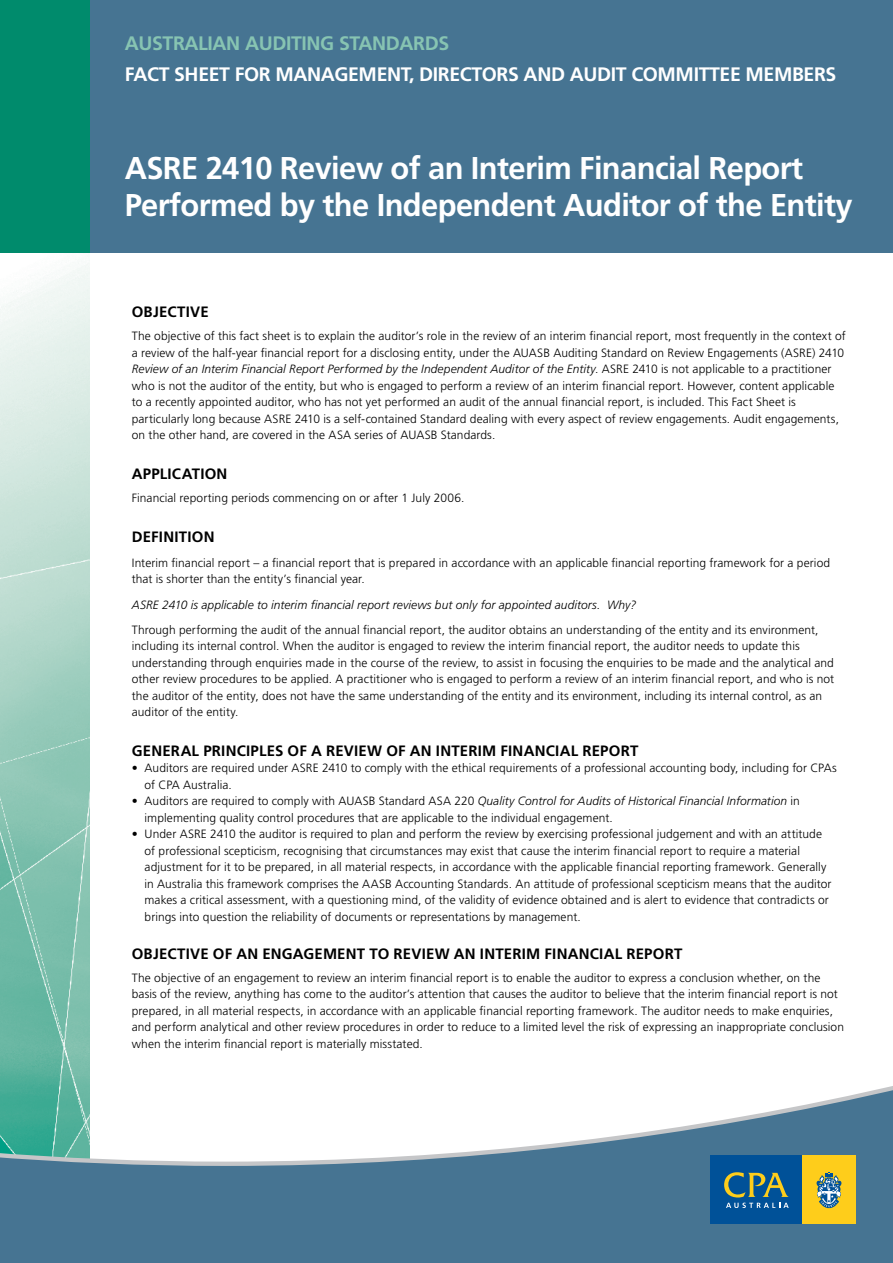
<style>
.page{position:relative;width:893px;height:1263px;background:#fff}
.page>*{position:absolute;margin:0;border:0;box-sizing:border-box;transform-origin:0 0}
.t1{font:700 31.5px/37.5px "Frutiger";letter-spacing:-.02em;color:#fff}
.t2{font:700 19.5px "Frutiger";letter-spacing:-.02em;color:#fff}
.t3{font:700 19.5px "Frutiger";letter-spacing:-.02em;color:#87c4b2}
.t4{font:700 18px/21.8px "Helvetica";color:#000;text-align:center}
.t5{font:700 15px "Frutiger";letter-spacing:.015em;color:#000}
.t6{font:300 12px/16.5px "Frutiger";letter-spacing:.005em;color:#000}
.t7{font:italic 300 12px "Frutiger";letter-spacing:.005em;color:#000}
.s1{font-style:italic}
.s2{font-weight:400}
</style>
<div class="page">
<img style="left:0;top:263px;width:89px;height:819px">
<div style="left:0;top:0;width:893px;height:253px;background:#467492"></div>
<div style="left:0;top:0;width:89px;height:253px;background:#008b6c"></div>
<div style="left:0;top:1166px;width:893px;height:97px;background:#467492"></div>
<div style="left:710px;top:1156px;width:92px;height:68px;background:#005198"></div>
<div style="left:802px;top:1156px;width:54px;height:68px;background:#fecd1b"></div>
<svg style="left:816px;top:1172px;width:26px;height:36px"></svg>
<svg style="left:724px;top:1172px;width:65px;height:36px"></svg>
<svg style="left:0;top:1082px;width:893px;height:84px"></svg>
<h2 class="t3" style="left:125px;top:32px;width:326px">AUSTRALIAN AUDITING STANDARDS</h2>
<h2 class="t2" style="left:125px;top:62px;width:713px">FACT SHEET FOR MANAGEMENT, DIRECTORS AND AUDIT COMMITTEE MEMBERS</h2>
<h1 class="t1" style="left:125px;top:149px;width:729px">ASRE 2410 REVIEW OF AN INTERIM FINANCIAL REPORT<br>PERFORMED BY THE INDEPENDENT AUDITOR OF THE ENTITY</h1>
<p class="t5" style="left:132px;top:303px;width:78px">OBJECTIVE</p>
<p class="t6" style="left:132px;top:328px;width:715px">The objective of this fact sheet is to explain the auditor’s role in the review of an interim financial report, most frequently in the context of a review of the half-year financial report for a disclosing entity, under the AUASB Auditing Standard on Review Engagements (ASRE) 2410<br><span class="s1">Review of an Interim Financial Report Performed by the Independent Auditor of the Entity</span>. ASRE 2410 is not applicable to a practitioner who is not the auditor of the entity, but who is engaged to perform a review of an interim financial report. However, content applicable to a recently appointed auditor, who has not yet performed an audit of the annual financial report, is included. This Fact Sheet is particularly long because ASRE 2410 is a self-contained Standard dealing with every aspect of review engagements. Audit engagements, on the other hand, are covered in the ASA series of AUASB Standards.</p>
<p class="t5" style="left:132px;top:465px;width:19px">APPLI</p>
<p class="t5" style="left:172px;top:465px;width:20px">CATION</p>
<p class="t6" style="left:132px;top:490px;width:334px">Financial reporting periods commencing on or after 1 July 2006.</p>
<p class="t5" style="left:132px;top:528px;width:29px">DEFINITION</p>
<p class="t6" style="left:132px;top:555px;width:700px">Interim financial report – a financial report that is prepared in accordance with an applicable financial reporting framework for a period that is shorter than the entity’s financial year.</p>
<p class="t7" style="left:132px;top:597px;width:506px">ASRE 2410 is applicable to interim financial report reviews but only for appointed auditors. Why?</p>
<p class="t6" style="left:132px;top:621px;width:704px">Through performing the audit of the annual financial report, the auditor obtains an understanding of the entity and its environment, including its internal control. When the auditor is engaged to review the interim financial report, the auditor needs to update this understanding through enquiries made in the course of the review, to assist in focusing the enquiries to be made and the analytical and other review procedures to be applied. A practitioner who is engaged to perform a review of an interim financial report, and who is not the auditor of the entity, does not have the same understanding of the entity and its environment, including its internal control, as an auditor of the entity.</p>
<p class="t5" style="left:132px;top:742px;width:50px">GENERAL</p>
<p class="t5" style="left:203px;top:742px;width:9px">PRIN</p>
<p class="t5" style="left:237px;top:742px;width:242px">CIPLES OF A REVIEW OF AN INTERIM</p>
<p class="t5" style="left:501px;top:742px;width:10px">FINAN</p>
<p class="t5" style="left:546px;top:742px;width:18px">CIAL</p>
<p class="t5" style="left:582px;top:742px;width:29px">REPORT</p>
<p class="t6" style="left:145px;top:760px;width:694px;text-indent:-13px">• Auditors are required under ASRE 2410 to comply with the ethical requirements of a professional accounting body, including for CPAs of CPA Australia.</p>
<p class="t6" style="left:145px;top:793px;width:657px;text-indent:-13px">• Auditors are required to comply with AUASB Standard ASA 220 <span class="s1">Quality Control for Audits of Historical Financial Information</span> in implementing quality control procedures that are applicable to the individual engagement.</p>
<p class="t6" style="left:145px;top:826px;width:689px;text-indent:-13px">• Under ASRE 2410 the auditor is required to plan and perform the review by exercising professional judgement and with an attitude of professional scepticism, recognising that circumstances may exist that cause the interim financial report to require a material adjustment for it to be prepared, in all material respects, in accordance with the applicable financial reporting framework. Generally in Australia this framework comprises the AASB Accounting Standards. An attitude of professional scepticism means that the auditor makes a critical assessment, with a questioning mind, of the validity of evidence obtained and is alert to evidence that contradicts or brings into question the reliability of documents or representations by management.</p>
<p class="t5" style="left:132px;top:945px;width:151px">OBJECTIVE OF AN ENGAG</p>
<p class="t5" style="left:315px;top:945px;width:208px">EMENT TO REVIEW AN INTERIM</p>
<p class="t5" style="left:545px;top:945px;width:10px">FINAN</p>
<p class="t5" style="left:590px;top:945px;width:18px">CIAL</p>
<p class="t5" style="left:626px;top:945px;width:29px">REPORT</p>
<p class="t6" style="left:132px;top:969px;width:714px">The objective of an engagement to review an interim financial report is to enable the auditor to express a conclusion whether, on the basis of the review, anything has come to the auditor’s attention that causes the auditor to believe that the interim financial report is not prepared, in all material respects, in accordance with an applicable financial reporting framework. The auditor needs to make enquiries, and perform analytical and other review procedures in order to reduce to a limited level the risk of expressing an inappropriate conclusion when the interim financial report is materially misstated.</p>
<h3 class="t4" style="left:381px;top:611px;width:130px">CPA Slate Blue<br>5405<span class="s2">(CMYK)<br>A4P RIM</span></h3>
</div>
